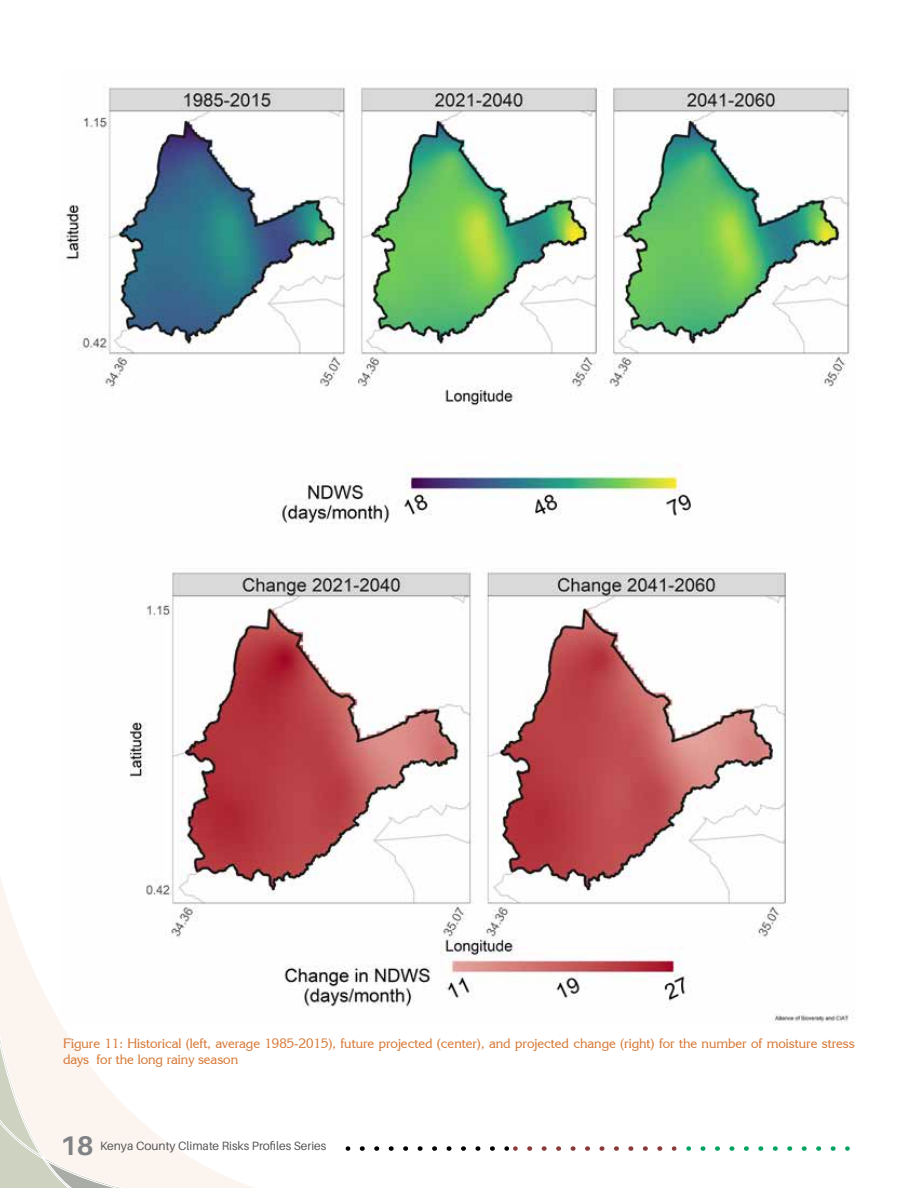
<style>
.page{position:relative;width:918px;height:1188px;background:#fff}
.page>*{position:absolute;margin:0;border:0;box-sizing:border-box;transform-origin:0 0}
.t1{font:700 27px "Aileron";color:#808285}
.t2{font:13.5px/16.5px "Korinna IT Cby BT";color:#d77836}
.t3{font:12px "Aileron";color:#565659}
</style>
<div class="page">
<svg style="left:0;top:877px;width:254px;height:311px"></svg>
<svg style="left:0;top:1035px;width:128px;height:153px"></svg>
<svg style="left:362px;top:1146px;width:133px;height:5px"></svg>
<svg style="left:529px;top:1146px;width:134px;height:5px"></svg>
<svg style="left:703px;top:1146px;width:133px;height:5px"></svg>
<img style="left:60px;top:87px;width:795px;height:937px">
<p class="t2" style="left:63px;top:1035px;width:793px">Figure 11: Historical (left, average 1985-2015), future projected (center), and projected change (right) for the number of moisture stress days for the long rainy season</p>
<h1 class="t1" style="left:60px;top:1130px;width:35px">18</h1>
<p class="t3" style="left:100px;top:1140px;width:228px">Kenya County Climate Risks Profiles Series</p>
</div>
